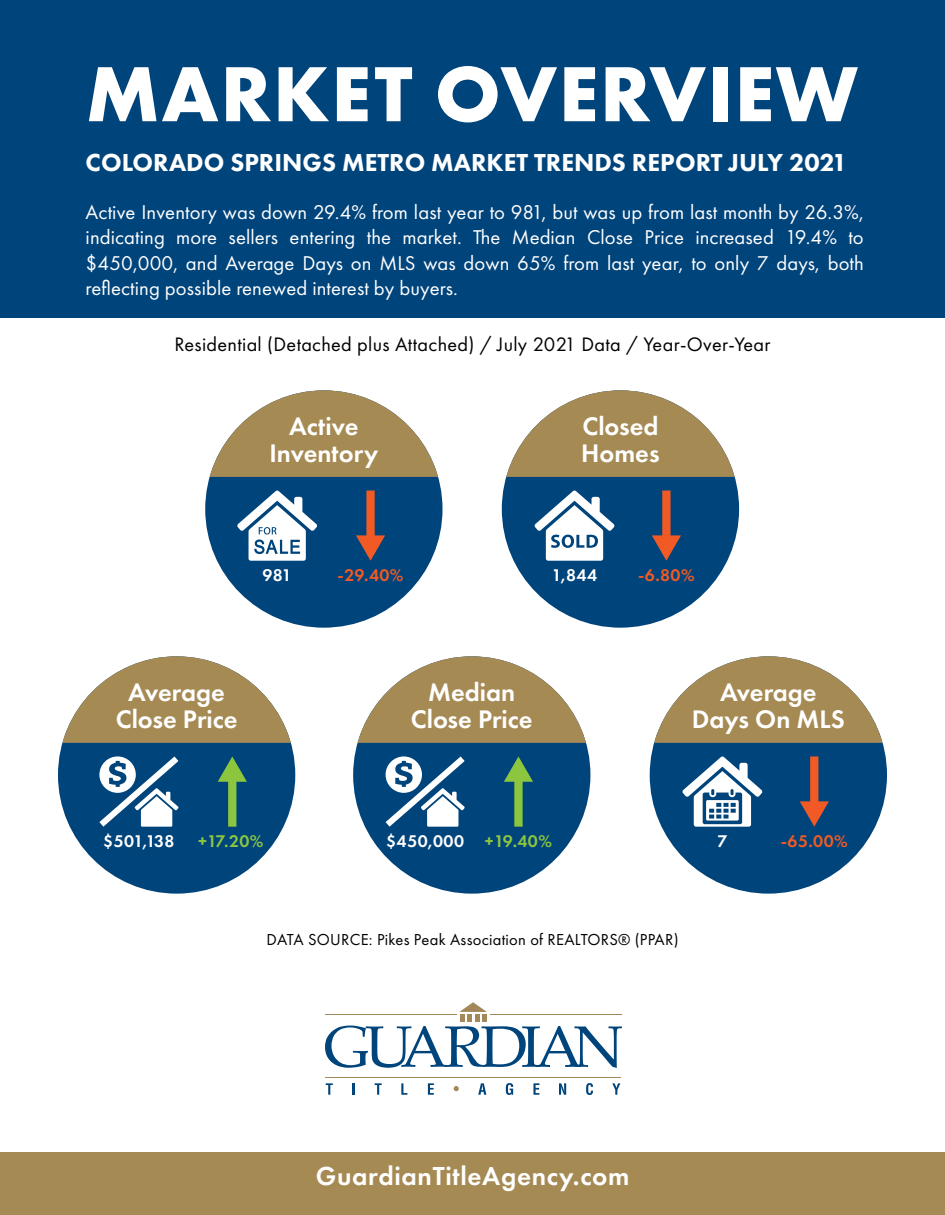
<style>
.page{position:relative;width:945px;height:1215px;background:#fff}
.page>*{position:absolute;margin:0;border:0;box-sizing:border-box;transform-origin:0 0}
.t1{font:700 81px "Futura PT";letter-spacing:.02em;color:#fff}
.t2{font:600 27px "Futura PT";letter-spacing:.025em;color:#fff}
.t3{font:600 26.4px/27.9px "Futura PT";color:#fff;text-align:center}
.t4{font:800 25.5px "Futura PT";color:#fff}
.t5{font:20.7px/25.5px "Futura PT";letter-spacing:.005em;color:#fff;text-align:justify}
.t6{font:20.25px "Futura PT";letter-spacing:.015em;color:#000}
.t7{font:600 17.55px "Futura PT";letter-spacing:.025em;color:#fff}
.t8{font:600 17.55px "Futura PT";letter-spacing:.025em;color:#f15a24}
.t9{font:600 17.55px "Futura PT";color:#8cc63f}
.t10{font:16.5px "Futura PT";letter-spacing:.015em;color:#000}
.s1{color:#8cc63f}
</style>
<div class="page">
<div style="left:0;top:0;width:945px;height:317px;background:#00447c"></div>
<div style="left:502px;top:390px;width:237px;height:238px;background:#00447c;border-radius:50%"></div>
<svg style="left:506px;top:390px;width:229px;height:87px"></svg>
<svg style="left:652px;top:491px;width:29px;height:70px"></svg>
<svg style="left:534px;top:490px;width:81px;height:71px"></svg>
<div style="left:565px;top:537px;width:6px;height:9px;background:#fff;border-radius:50%"></div>
<div style="left:58px;top:656px;width:237px;height:238px;background:#00447c;border-radius:50%"></div>
<svg style="left:62px;top:656px;width:229px;height:87px"></svg>
<svg style="left:218px;top:756px;width:29px;height:71px"></svg>
<svg style="left:99px;top:756px;width:80px;height:71px"></svg>
<div style="left:353px;top:656px;width:237px;height:238px;background:#00447c;border-radius:50%"></div>
<svg style="left:358px;top:656px;width:228px;height:87px"></svg>
<svg style="left:504px;top:756px;width:29px;height:71px"></svg>
<svg style="left:386px;top:756px;width:79px;height:71px"></svg>
<div style="left:650px;top:656px;width:237px;height:238px;background:#00447c;border-radius:50%"></div>
<svg style="left:654px;top:656px;width:229px;height:87px"></svg>
<svg style="left:800px;top:756px;width:29px;height:71px"></svg>
<svg style="left:682px;top:756px;width:81px;height:71px"></svg>
<svg style="left:454px;top:1086px;width:5px;height:5px"></svg>
<svg style="left:325px;top:1002px;width:297px;height:66px"></svg>
<hr style="left:325px;top:1077px;width:296px;height:1px;background:#a38859">
<svg style="left:326px;top:1083px;width:7px;height:12px"></svg>
<svg style="left:352px;top:1084px;width:3px;height:11px"></svg>
<svg style="left:375px;top:1083px;width:7px;height:12px"></svg>
<svg style="left:401px;top:1083px;width:6px;height:12px"></svg>
<svg style="left:428px;top:1083px;width:6px;height:12px"></svg>
<svg style="left:533px;top:1083px;width:6px;height:12px"></svg>
<svg style="left:559px;top:1083px;width:7px;height:12px"></svg>
<svg style="left:586px;top:1083px;width:7px;height:12px"></svg>
<svg style="left:612px;top:1083px;width:8px;height:12px"></svg>
<svg style="left:478px;top:1083px;width:8px;height:12px"></svg>
<svg style="left:506px;top:1083px;width:7px;height:12px"></svg>
<div style="left:205px;top:390px;width:238px;height:238px;background:#00447c;border-radius:50%"></div>
<svg style="left:210px;top:390px;width:228px;height:87px"></svg>
<svg style="left:237px;top:490px;width:80px;height:71px"></svg>
<svg style="left:356px;top:490px;width:29px;height:71px"></svg>
<div style="left:0;top:1152px;width:945px;height:63px;background:#a68a54"></div>
<h1 class="t1" style="left:86px;top:42px;width:774px">MARKET OVERVIEW</h1>
<p class="t4" style="left:86px;top:146px;width:763px">COLORADO SPRINGS METRO MARKET TRENDS REPORT JULY 2021</p>
<p class="t5" style="left:86px;top:199px;width:780px">Active Inventory was down 29.4% from last year to 981, but was up from last month by 26.3%, indicating more sellers entering the market. The Median Close Price increased 19.4% to $450,000, and Average Days on MLS was down 65% from last year, to only 7 days, both reflecting possible renewed interest by buyers.</p>
<p class="t6" style="left:174px;top:333px;width:598px">Residential (Detached plus Attached) / July 2021 Data / Year-Over-Year</p>
<p class="t3" style="left:270px;top:412px;width:110px">Active<br>Inventory</p>
<p class="t3" style="left:581px;top:412px;width:80px;text-align:left">Closed<br>Homes</p>
<p class="t7" style="left:262px;top:564px;width:31px">981</p>
<p class="t8" style="left:338px;top:564px;width:67px">-29.40%</p>
<p class="t7" style="left:552px;top:564px;width:47px">1,844</p>
<p class="t8" style="left:638px;top:564px;width:58px">-6.80%</p>
<p class="t3" style="left:116px;top:677px;width:123px">Average<br>Close Price</p>
<p class="t3" style="left:411px;top:677px;width:123px">Median<br>Close Price</p>
<p class="t3" style="left:692px;top:677px;width:154px">Average<br>Days On MLS</p>
<p class="t7" style="left:103px;top:830px;width:73px">$501,138</p>
<p class="t9" style="left:198px;top:830px;width:67px">+17.20%</p>
<p class="t7" style="left:386px;top:830px;width:167px">$450,000 <span class="s1">+19.40%</span></p>
<p class="t10" style="left:266px;top:930px;width:414px">DATA SOURCE: Pikes Peak Association of REALTORS® (PPAR)</p>
<p class="t7" style="left:717px;top:830px;width:11px">7</p>
<p class="t8" style="left:781px;top:830px;width:68px">-65.00%</p>
<h2 class="t2" style="left:316px;top:1159px;width:315px">GuardianTitleAgency.com</h2>
</div>
